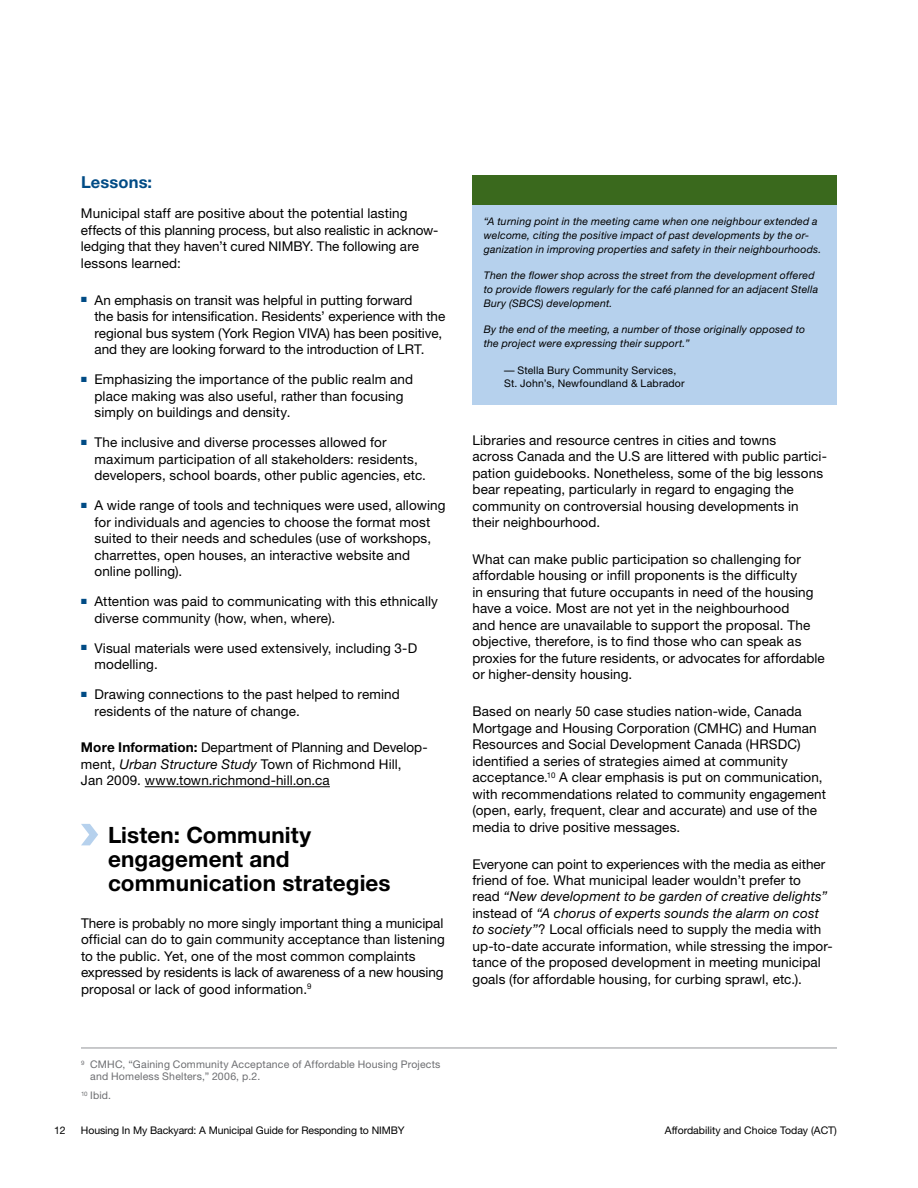
<style>
.page{position:relative;width:918px;height:1188px;background:#fff}
.page>*{position:absolute;margin:0;border:0;box-sizing:border-box;transform-origin:0 0}
.t1{font:700 22.5px/24px "Helvetica Neue";letter-spacing:.005em;color:#000}
.t2{font:700 16.5px "Helvetica Neue";letter-spacing:.01em;color:#004b85}
.t3{font:13.5px/16.5px "Helvetica Neue";letter-spacing:.01em;color:#000}
.t4{font:italic 10.5px/13.5px "Helvetica Neue";letter-spacing:.02em;color:#000}
.t5{font:10.5px/12px "Helvetica Neue";letter-spacing:.02em;color:#6d6e71}
.t6{font:10.5px "Helvetica Neue";color:#000}
.t7{font:10.5px/13.5px "Helvetica Neue";letter-spacing:.02em;color:#000}
.s1{font-weight:700}
.s2{font-style:italic}
</style>
<div class="page">
<hr style="left:145px;top:786px;width:185px;height:1px;background:#000">
<svg style="left:81px;top:824px;width:17px;height:21px"></svg>
<hr style="left:81px;top:1048px;width:756px;height:1px;background:#939598">
<div style="left:472px;top:205px;width:365px;height:200px;background:#b6d1ed"></div>
<div style="left:472px;top:176px;width:365px;height:29px;background:#3a691d"></div>
<p class="t2" style="left:81px;top:172px;width:73px">Lessons:</p>
<p class="t3" style="left:81px;top:205px;width:359px">Municipal staff are positive about the potential lasting effects of this planning process, but also realistic in acknow&shy;ledging that they haven’t cured NIMBY. The following are lessons learned:</p>
<p class="t3" style="left:94px;top:291px;width:352px;text-indent:-13px"><sup>■</sup> An emphasis on transit was helpful in putting forward<br>the basis for intensification. Residents’ experience with the regional bus system (York Region VIVA) has been positive, and they are looking forward to the introduction of LRT.</p>
<p class="t3" style="left:94px;top:371px;width:320px;text-indent:-13px"><sup>■</sup> Emphasizing the importance of the public realm and place making was also useful, rather than focusing simply on buildings and density.</p>
<p class="t3" style="left:94px;top:434px;width:333px;text-indent:-13px"><sup>■</sup> The inclusive and diverse processes allowed for maximum participation of all stakeholders: residents, developers, school boards, other public agencies, etc.</p>
<p class="t3" style="left:94px;top:497px;width:352px;text-indent:-13px"><sup>■</sup> A wide range of tools and techniques were used, allowing for individuals and agencies to choose the format most suited to their needs and schedules (use of workshops, charrettes, open houses, an interactive website and online polling).</p>
<p class="t3" style="left:94px;top:593px;width:345px;text-indent:-13px"><sup>■</sup> Attention was paid to communicating with this ethnically diverse community (how, when, where).</p>
<p class="t3" style="left:94px;top:639px;width:324px;text-indent:-13px"><sup>■</sup> Visual materials were used extensively, including 3-D modelling.</p>
<p class="t3" style="left:94px;top:686px;width:307px;text-indent:-13px"><sup>■</sup> Drawing connections to the past helped to remind residents of the nature of change.</p>
<p class="t3" style="left:81px;top:739px;width:348px"><span class="s1">More Information:</span> Department of Planning and Develop&shy;ment, <span class="s2">Urban Structure Study</span> Town of Richmond Hill,<br>Jan 2009. www.town.richmond-hill.on.ca</p>
<h1 class="t1" style="left:108px;top:823px;width:284px">Listen: Community engagement and communication strategies</h1>
<p class="t3" style="left:81px;top:915px;width:365px">There is probably no more singly important thing a municipal official can do to gain community acceptance than listening to the public. Yet, one of the most common complaints expressed by residents is lack of awareness of a new housing proposal or lack of good information.<sup>9</sup></p>
<p class="t5" style="left:90px;top:1058px;width:352px;text-indent:-9px"><sup>9</sup> CMHC, “Gaining Community Acceptance of Affordable Housing Projects and Homeless Shelters,” 2006, p.2.</p>
<p class="t5" style="left:81px;top:1089px;width:32px"><sup>10</sup> Ibid.</p>
<p class="t4" style="left:484px;top:215px;width:339px">“A turning point in the meeting came when one neighbour extended a welcome, citing the positive impact of past developments by the or&shy;ganization in improving properties and safety in their neighbourhoods.</p>
<p class="t4" style="left:484px;top:269px;width:336px">Then the flower shop across the street from the development offered to provide flowers regularly for the café planned for an adjacent Stella<br>Bury (SBCS) development.</p>
<p class="t4" style="left:484px;top:323px;width:323px">By the end of the meeting, a number of those originally opposed to the project were expressing their support.”</p>
<p class="t7" style="left:504px;top:363px;width:182px">— Stella Bury Community Services,<br>St. John’s, Newfoundland &amp; Labrador</p>
<p class="t3" style="left:473px;top:432px;width:356px">Libraries and resource centres in cities and towns<br>across Canada and the U.S are littered with public partici&shy;pation guidebooks. Nonetheless, some of the big lessons bear repeating, particularly in regard to engaging the community on controversial housing developments in their neighbourhood.</p>
<p class="t3" style="left:473px;top:551px;width:354px">What can make public participation so challenging for affordable housing or infill proponents is the difficulty<br>in ensuring that future occupants in need of the housing have a voice. Most are not yet in the neighbourhood<br>and hence are unavailable to support the proposal. The objective, therefore, is to find those who can speak as proxies for the future residents, or advocates for affordable or higher-density housing.</p>
<p class="t3" style="left:473px;top:703px;width:355px">Based on nearly 50 case studies nation-wide, Canada Mortgage and Housing Corporation (CMHC) and Human Resources and Social Development Canada (HRSDC) identified a series of strategies aimed at community acceptance.<sup>10</sup> A clear emphasis is put on communication, with recommendations related to community engagement (open, early, frequent, clear and accurate) and use of the media to drive positive messages.</p>
<p class="t3" style="left:473px;top:855px;width:362px">Everyone can point to experiences with the media as either friend of foe. What municipal leader wouldn’t prefer to<br>read <span class="s2">“New development to be garden of creative delights” </span>instead of <span class="s2">“A chorus of experts sounds the alarm on cost to society”</span>? Local officials need to supply the media with up-to-date accurate information, while stressing the impor&shy;tance of the proposed development in meeting municipal goals (for affordable housing, for curbing sprawl, etc.).</p>
<p class="t6" style="left:54px;top:1124px;width:13px">12</p>
<p class="t6" style="left:81px;top:1124px;width:325px">Housing In My Backyard: A Municipal Guide for Responding to NIMBY</p>
<p class="t6" style="left:665px;top:1124px;width:174px">Affordability and Choice Today (ACT)</p>
</div>
